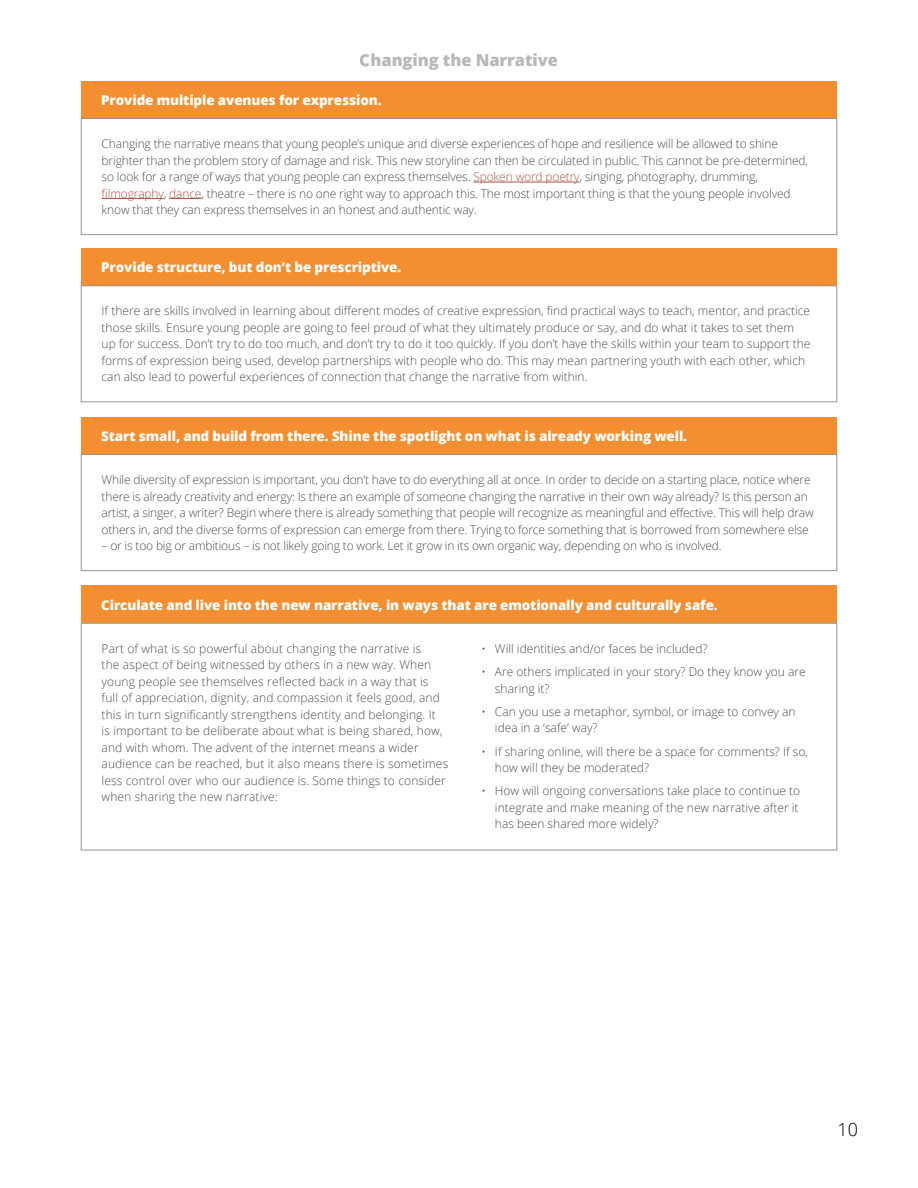
<style>
.page{position:relative;width:918px;height:1188px;background:#fff}
.page>*{position:absolute;margin:0;border:0;box-sizing:border-box;transform-origin:0 0}
.t1{font:300 18px "Open Sans";color:#000}
.t2{font:800 16.5px "Open Sans";letter-spacing:-.005em;color:#b6b8ba}
.t3{font:800 13.5px "Open Sans";letter-spacing:-.01em;color:#fff}
.t4{font:300 12px/16.5px "Open Sans";color:#4d4d4f}
.s1{color:#ad5743}
</style>
<div class="page">
<div style="left:81px;top:81px;width:756px;height:37px;background:#f38f30"></div>
<div style="left:81px;top:417px;width:756px;height:37px;background:#f38f30"></div>
<div style="left:81px;top:586px;width:756px;height:37px;background:#f38f30"></div>
<div style="left:81px;top:248px;width:756px;height:38px;background:#f38f30"></div>
<hr style="left:473px;top:182px;width:107px;height:1px;background:#ad5743">
<hr style="left:102px;top:198px;width:62px;height:1px;background:#ad5743">
<hr style="left:169px;top:198px;width:32px;height:1px;background:#ad5743">
<div style="left:81px;top:118px;width:756px;height:117px;border:1px solid #939598"></div>
<div style="left:81px;top:454px;width:756px;height:117px;border:1px solid #939598"></div>
<div style="left:81px;top:623px;width:756px;height:227px;border:1px solid #939598"></div>
<div style="left:81px;top:286px;width:756px;height:116px;border:1px solid #939598"></div>
<h2 class="t2" style="left:360px;top:47px;width:200px">Changing the Narrative</h2>
<p class="t3" style="left:101px;top:90px;width:282px">Provide multiple avenues for expression.</p>
<p class="t4" style="left:102px;top:135px;width:708px">Changing the narrative means that young people’s unique and diverse experiences of hope and resilience will be allowed to shine brighter than the problem story of damage and risk. This new storyline can then be circulated in public. This cannot be pre-determined, so look for a range of ways that young people can express themselves. <span class="s1">Spoken word poetry</span>, singing, photography, drumming, <span class="s1">filmography</span>, <span class="s1">dance</span>, theatre – there is no one right way to approach this. The most important thing is that the young people involved know that they can express themselves in an honest and authentic way.</p>
<p class="t3" style="left:101px;top:257px;width:302px">Provide structure, but don’t be prescriptive.</p>
<p class="t4" style="left:102px;top:302px;width:710px">If there are skills involved in learning about different modes of creative expression, find practical ways to teach, mentor, and practice those skills. Ensure young people are going to feel proud of what they ultimately produce or say, and do what it takes to set them up for success. Don’t try to do too much, and don’t try to do it too quickly. If you don’t have the skills within your team to support the forms of expression being used, develop partnerships with people who do. This may mean partnering youth with each other, which can also lead to powerful experiences of connection that change the narrative from within.</p>
<p class="t3" style="left:101px;top:426px;width:587px">Start small, and build from there. Shine the spotlight on what is already working well.</p>
<p class="t4" style="left:102px;top:471px;width:714px">While diversity of expression is important, you don’t have to do everything all at once. In order to decide on a starting place, notice where there is already creativity and energy: Is there an example of someone changing the narrative in their own way already? Is this person an artist, a singer, a writer? Begin where there is already something that people will recognize as meaningful and effective. This will help draw others in, and the diverse forms of expression can emerge from there. Trying to force something that is borrowed from somewhere else</p>
<p class="t4" style="left:102px;top:537px;width:621px">– or is too big or ambitious – is not likely going to work. Let it grow in its own organic way, depending on who is involved.</p>
<p class="t3" style="left:101px;top:594px;width:618px">Circulate and live into the new narrative, in ways that are emotionally and culturally safe.</p>
<p class="t4" style="left:102px;top:640px;width:348px">Part of what is so powerful about changing the narrative is<br>the aspect of being witnessed by others in a new way. When young people see themselves reflected back in a way that is<br>full of appreciation, dignity, and compassion it feels good, and this in turn significantly strengthens identity and belonging. It<br>is important to be deliberate about what is being shared, how, and with whom. The advent of the internet means a wider audience can be reached, but it also means there is sometimes less control over who our audience is. Some things to consider when sharing the new narrative:</p>
<p class="t4" style="left:481px;top:640px;width:228px">• Will identities and/or faces be included?</p>
<p class="t4" style="left:495px;top:663px;width:312px;text-indent:-14px">• Are others implicated in your story? Do they know you are sharing it?</p>
<p class="t4" style="left:495px;top:703px;width:302px;text-indent:-14px">• Can you use a metaphor, symbol, or image to convey an idea in a ‘safe’ way?</p>
<p class="t4" style="left:495px;top:743px;width:315px;text-indent:-14px">• If sharing online, will there be a space for comments? If so, how will they be moderated?</p>
<p class="t4" style="left:495px;top:782px;width:307px;text-indent:-14px">• How will ongoing conversations take place to continue to integrate and make meaning of the new narrative after it has been shared more widely?</p>
<h1 class="t1" style="left:837px;top:1117px;width:22px">10</h1>
</div>
